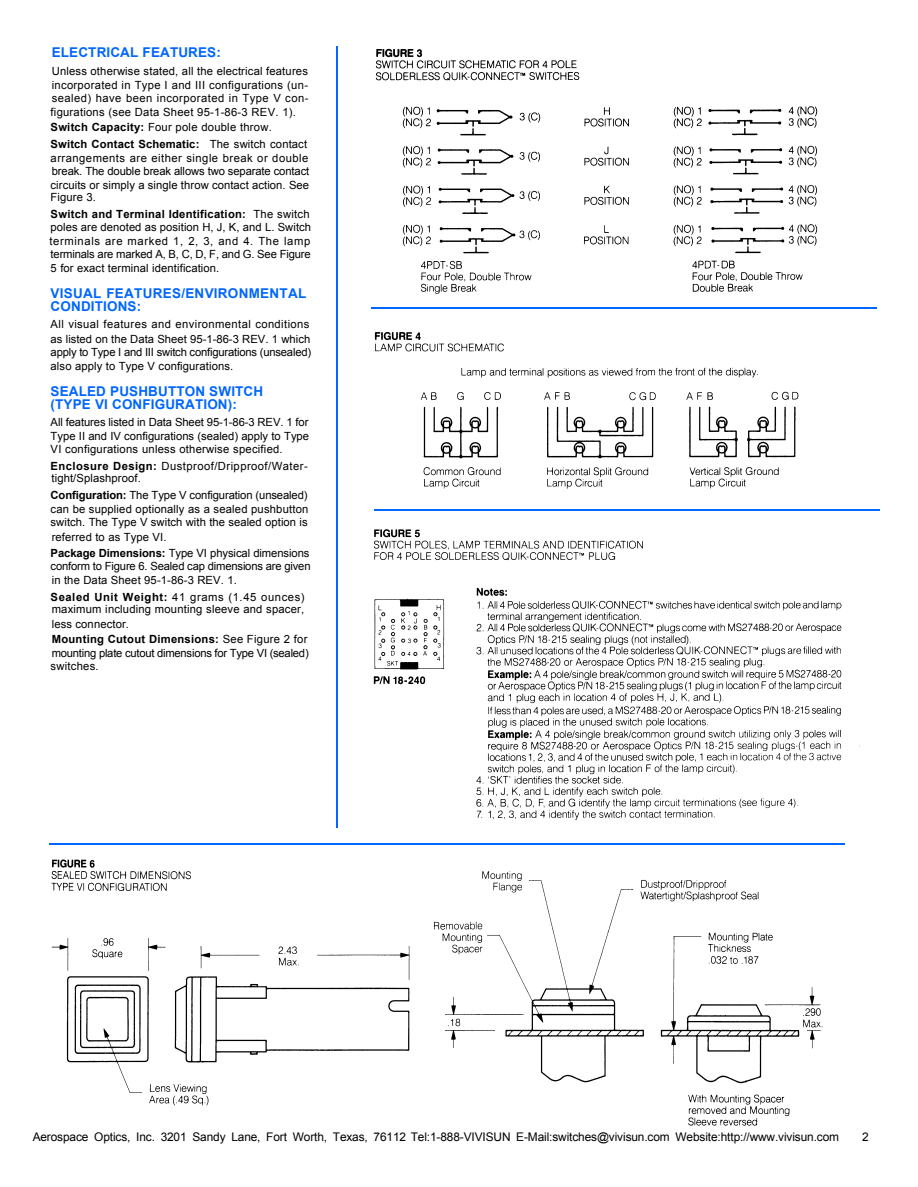
<style>
.page{position:relative;width:918px;height:1187px;background:#fff}
.page>*{position:absolute;margin:0;border:0;box-sizing:border-box;transform-origin:0 0}
.t1{font:700 13.5px/13.5px "Arial";letter-spacing:.01em;color:#06f}
.t2{font:11.85px "Arial";letter-spacing:-.01em;color:#000}
.t3{font:11.25px/13.5px "Arial";letter-spacing:.01em;color:#000;text-align:justify}
.t4{font:11.25px/13.5px "Arial";letter-spacing:-.015em;color:#000}
.t5{font:700 11.25px/16.8px "Arial";letter-spacing:.02em;color:#000}
.t6{font:11.25px/14.7px "Arial";letter-spacing:.035em;color:#000}
.t7{font:11.25px/13.5px "Arial";letter-spacing:-.02em;color:#000}
.t8{font:11.25px "Arial";letter-spacing:.04em;color:#000}
.s1{font-weight:400}
.s2{font-weight:700}
</style>
<div class="page">
<hr style="left:336px;top:47px;width:2px;height:781px;background:#06f">
<img style="left:371px;top:48px;width:492px;height:772px">
<hr style="left:372px;top:307px;width:505px;height:1px;background:#06f">
<hr style="left:374px;top:509px;width:505px;height:1px;background:#06f">
<img style="left:51px;top:859px;width:772px;height:267px">
<hr style="left:49px;top:843px;width:795px;height:1px;background:#06f">
<p class="t1" style="left:52px;top:46px;width:171px">ELECTRICAL FEATURES:</p>
<p class="t3" style="left:51px;top:64px;width:259px">Unless otherwise stated, all the electrical features incorporated in Type I and III configurations (un&shy;sealed) have been incorporated in Type V con&shy;figurations (see Data Sheet 95-1-86-3 REV. 1).</p>
<p class="t5" style="left:51px;top:119px;width:258px">Switch Capacity: <span class="s1">Four pole double throw.<br></span>Switch Contact Schematic: <span class="s1">The switch contact</span></p>
<p class="t3" style="left:51px;top:151px;width:260px">arrangements are either single break or double break. The double break allows two separate contact circuits or simply a single throw contact action. See</p>
<p class="t5" style="left:51px;top:189px;width:261px"><span class="s1">Figure 3.<br></span>Switch and Terminal Identification: <span class="s1">The switch</span></p>
<p class="t3" style="left:50px;top:221px;width:263px">poles are denoted as position H, J, K, and L. Switch terminals are marked 1, 2, 3, and 4. The lamp terminals are marked A, B, C, D, F, and G. See Figure 5 for exact terminal identification.</p>
<p class="t1" style="left:51px;top:286px;width:257px">VISUAL FEATURES/ENVIRONMENTAL<br>CONDITIONS:</p>
<p class="t6" style="left:51px;top:317px;width:261px">All visual features and environmental conditions as listed on the Data Sheet 95-1-86-3 REV. 1 which</p>
<p class="t4" style="left:51px;top:345px;width:262px">apply to Type I and III switch configurations (unsealed) also apply to Type V configurations.</p>
<p class="t1" style="left:51px;top:384px;width:214px">SEALED PUSHBUTTON SWITCH (TYPE VI CONFIGURATION):</p>
<p class="t3" style="left:51px;top:415px;width:260px">All features listed in Data Sheet 95-1-86-3 REV. 1 for Type II and IV configurations (sealed) apply to Type VI configurations unless otherwise specified.</p>
<p class="t8" style="left:51px;top:458px;width:259px"><span class="s2">Enclosure Design:</span> Dustproof/Dripproof/Water-</p>
<p class="t3" style="left:51px;top:488px;width:259px"><span class="s2">Configuration:</span> The Type V configuration (unsealed) can be supplied optionally as a sealed pushbutton switch. The Type V switch with the sealed option is</p>
<p class="t3" style="left:51px;top:529px;width:260px;line-height:15.8px">referred to as Type VI.<br><span class="s2">Package Dimensions:</span> Type VI physical dimensions</p>
<p class="t4" style="left:51px;top:559px;width:261px">conform to Figure 6. Sealed cap dimensions are given in the Data Sheet 95-1-86-3 REV. 1.</p>
<p class="t3" style="left:51px;top:590px;width:255px;line-height:12.3px"><span class="s2">Sealed Unit Weight:</span> 41 grams (1.45 ounces) maximum including mounting sleeve and spacer,</p>
<p class="t3" style="left:52px;top:615px;width:257px;line-height:15.8px">less connector.<br><span class="s2">Mounting Cutout Dimensions:</span> See Figure 2 for</p>
<p class="t7" style="left:51px;top:646px;width:260px">mounting plate cutout dimensions for Type VI (sealed) switches.</p>
<p class="t3" style="left:51px;top:471px;width:91px">tight/Splashproof.</p>
<p class="t2" style="left:33px;top:1128px;width:808px">Aerospace Optics, Inc. 3201 Sandy Lane, Fort Worth, Texas, 76112 Tel:1-888-VIVISUN E-Mail:switches@vivisun.com Website:http://www.vivisun.com</p>
<p class="t2" style="left:862px;top:1128px;width:8px">2</p>
</div>
